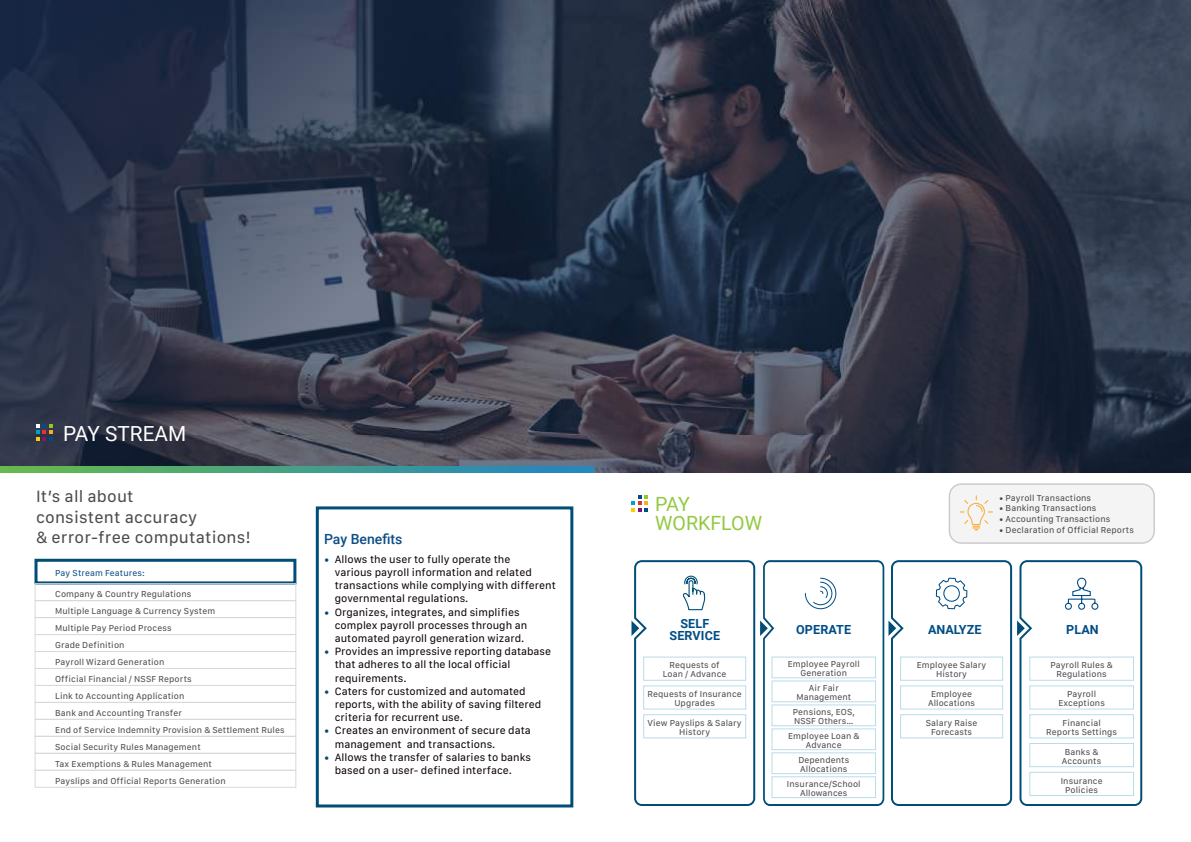
<style>
.page{position:relative;width:1191px;height:842px;background:#fff}
.page>*{position:absolute;margin:0;border:0;box-sizing:border-box;transform-origin:0 0}
.t1{font:20.8px "Roboto";color:#fff}
.t2{font:19.6px/19px "Roboto";color:#93c944}
.t3{font:17px/20.4px "SF Compact Text";letter-spacing:.01em;color:#4c4c4f}
.t4{font:500 14px "Roboto";color:#0d4e87}
.t5{font:700 12.5px/12px "Roboto";letter-spacing:.01em;color:#004d86;text-align:center}
.t6{font:11px/13.2px "SF Compact Text";color:#100707}
.t7{font:11px "SF Compact Text";color:#004d78}
.t8{font:9px/9px "SF Compact Text";letter-spacing:.01em;color:#4c4c4f;text-align:center}
.t9{font:9px "SF Compact Text";letter-spacing:.01em;color:#0d4e87}
</style>
<div class="page">
<div style="left:316px;top:506px;width:257px;height:301px;border:3px solid #004d78"></div>
<img style="left:0;top:472px;width:1191px;height:1px">
<img style="left:3px;top:0;width:1180px;height:1px">
<img style="left:0;top:1px;width:1191px;height:471px">
<svg style="left:0;top:466px;width:593px;height:6px;background:#449f86"></svg>
<svg style="left:36px;top:424px;width:16px;height:16px"></svg>
<div style="left:949px;top:484px;width:205px;height:59px;background:#f4f4f4;border-radius:12px"></div>
<div style="left:948px;top:483px;width:207px;height:61px;border:2px solid #ccccce;border-radius:12px"></div>
<svg style="left:959px;top:495px;width:34px;height:35px"></svg>
<svg style="left:631px;top:560px;width:511px;height:246px"></svg>
<div style="left:643px;top:656px;width:103px;height:25px;border:1px solid #badcea"></div>
<div style="left:643px;top:685px;width:103px;height:25px;border:1px solid #badcea"></div>
<div style="left:643px;top:714px;width:103px;height:24px;border:1px solid #badcea"></div>
<svg style="left:631px;top:495px;width:17px;height:16px"></svg>
<div style="left:34px;top:559px;width:262px;height:25px;border:3px solid #004d78"></div>
<div style="left:35px;top:583px;width:261px;height:18px;border:1px solid #d8d9da"></div>
<div style="left:35px;top:600px;width:261px;height:18px;border:1px solid #d8d9da"></div>
<div style="left:35px;top:617px;width:261px;height:18px;border:1px solid #d8d9da"></div>
<div style="left:35px;top:634px;width:261px;height:18px;border:1px solid #d8d9da"></div>
<div style="left:35px;top:651px;width:261px;height:18px;border:1px solid #d8d9da"></div>
<div style="left:35px;top:668px;width:261px;height:18px;border:1px solid #d8d9da"></div>
<div style="left:35px;top:685px;width:261px;height:18px;border:1px solid #d8d9da"></div>
<div style="left:35px;top:702px;width:261px;height:18px;border:1px solid #d8d9da"></div>
<div style="left:35px;top:719px;width:261px;height:18px;border:1px solid #d8d9da"></div>
<div style="left:35px;top:736px;width:261px;height:18px;border:1px solid #d8d9da"></div>
<div style="left:35px;top:753px;width:261px;height:18px;border:1px solid #d8d9da"></div>
<div style="left:35px;top:770px;width:261px;height:18px;border:1px solid #d8d9da"></div>
<h1 class="t1" style="left:63px;top:419px;width:125px">PAY STREAM</h1>
<h3 class="t3" style="left:36px;top:486px;width:216px">It’s all about<br>consistent accuracy<br>&amp; error-free computations!</h3>
<p class="t9" style="left:55px;top:567px;width:91px">Pay Stream Features:</p>
<p class="t8" style="left:55px;top:586px;width:231px;line-height:17px;text-align:left">Company &amp; Country Regulations<br>Multiple Language &amp; Currency System<br>Multiple Pay Period Process<br>Grade Definition<br>Payroll Wizard Generation<br>Official Financial / NSSF Reports<br>Link to Accounting Application<br>Bank and Accounting Transfer<br>End of Service Indemnity Provision &amp; Settlement Rules<br>Social Security Rules Management<br>Tax Exemptions &amp; Rules Management</p>
<p class="t8" style="left:55px;top:776px;width:172px">Payslips and Official Reports Generation</p>
<h3 class="t4" style="left:324px;top:529px;width:80px">Pay Benefits</h3>
<p class="t6" style="left:335px;top:552px;width:222px">Allows the user to fully operate the<br>various payroll information and related transactions while complying with different governmental regulations.<br>Organizes, integrates, and simplifies complex payroll processes through an automated payroll generation wizard.<br>Provides an impressive reporting database that adheres to all the local official requirements.<br>Caters for customized and automated reports, with the ability of saving filtered criteria for recurrent use.<br>Creates an environment of secure data management and transactions.<br>Allows the transfer of salaries to banks based on a user- defined interface.</p>
<p class="t7" style="left:324px;top:553px;width:7px">•</p>
<p class="t7" style="left:324px;top:605px;width:7px">•</p>
<p class="t7" style="left:324px;top:645px;width:7px">•</p>
<p class="t7" style="left:324px;top:685px;width:7px">•</p>
<p class="t7" style="left:324px;top:724px;width:7px">•</p>
<p class="t7" style="left:324px;top:751px;width:7px">•</p>
<h2 class="t2" style="left:655px;top:494px;width:108px">PAY<br>WORKFLOW</h2>
<p class="t8" style="left:999px;top:493px;width:94px">• Payroll Transactions</p>
<p class="t8" style="left:999px;top:504px;width:99px">• Banking Transactions</p>
<p class="t8" style="left:999px;top:515px;width:113px">• Accounting Transactions</p>
<p class="t8" style="left:999px;top:525px;width:136px">• Declaration of Official Reports</p>
<h3 class="t5" style="left:669px;top:617px;width:52px">SELF<br>SERVICE</h3>
<h3 class="t5" style="left:796px;top:623px;width:57px">OPERATE</h3>
<h3 class="t5" style="left:928px;top:623px;width:55px">ANALYZE</h3>
<h3 class="t5" style="left:1066px;top:623px;width:34px">PLAN</h3>
<p class="t8" style="left:663px;top:661px;width:65px">Requests of<br>Loan / Advance</p>
<p class="t8" style="left:787px;top:660px;width:74px">Employee Payroll<br>Generation</p>
<p class="t8" style="left:916px;top:661px;width:71px">Employee Salary<br>History</p>
<p class="t8" style="left:1050px;top:661px;width:64px">Payroll Rules &amp;<br>Regulations</p>
<p class="t8" style="left:1058px;top:690px;width:48px">Payroll<br>Exceptions</p>
<p class="t8" style="left:1046px;top:718px;width:72px">Financial<br>Reports Settings</p>
<p class="t8" style="left:1062px;top:747px;width:41px">Banks &amp;<br>Accounts</p>
<p class="t8" style="left:1060px;top:776px;width:43px">Insurance<br>Policies</p>
<p class="t8" style="left:796px;top:684px;width:56px">Air Fair<br>Management</p>
<p class="t8" style="left:793px;top:707px;width:63px;text-align:left">Pensions, EOS,<br>NSSF Others…</p>
<p class="t8" style="left:788px;top:731px;width:73px">Employee Loan &amp;<br>Advance</p>
<p class="t8" style="left:798px;top:755px;width:52px;text-align:left">Dependents<br>Allocations</p>
<p class="t8" style="left:787px;top:779px;width:75px">Insurance/School<br>Allowances</p>
<p class="t8" style="left:647px;top:690px;width:96px">Requests of Insurance<br>Upgrades</p>
<p class="t8" style="left:647px;top:718px;width:96px">View Payslips &amp; Salary<br>History</p>
<p class="t8" style="left:928px;top:690px;width:49px">Employee<br>Allocations</p>
<p class="t8" style="left:925px;top:718px;width:53px">Salary Raise<br>Forecasts</p>
</div>
